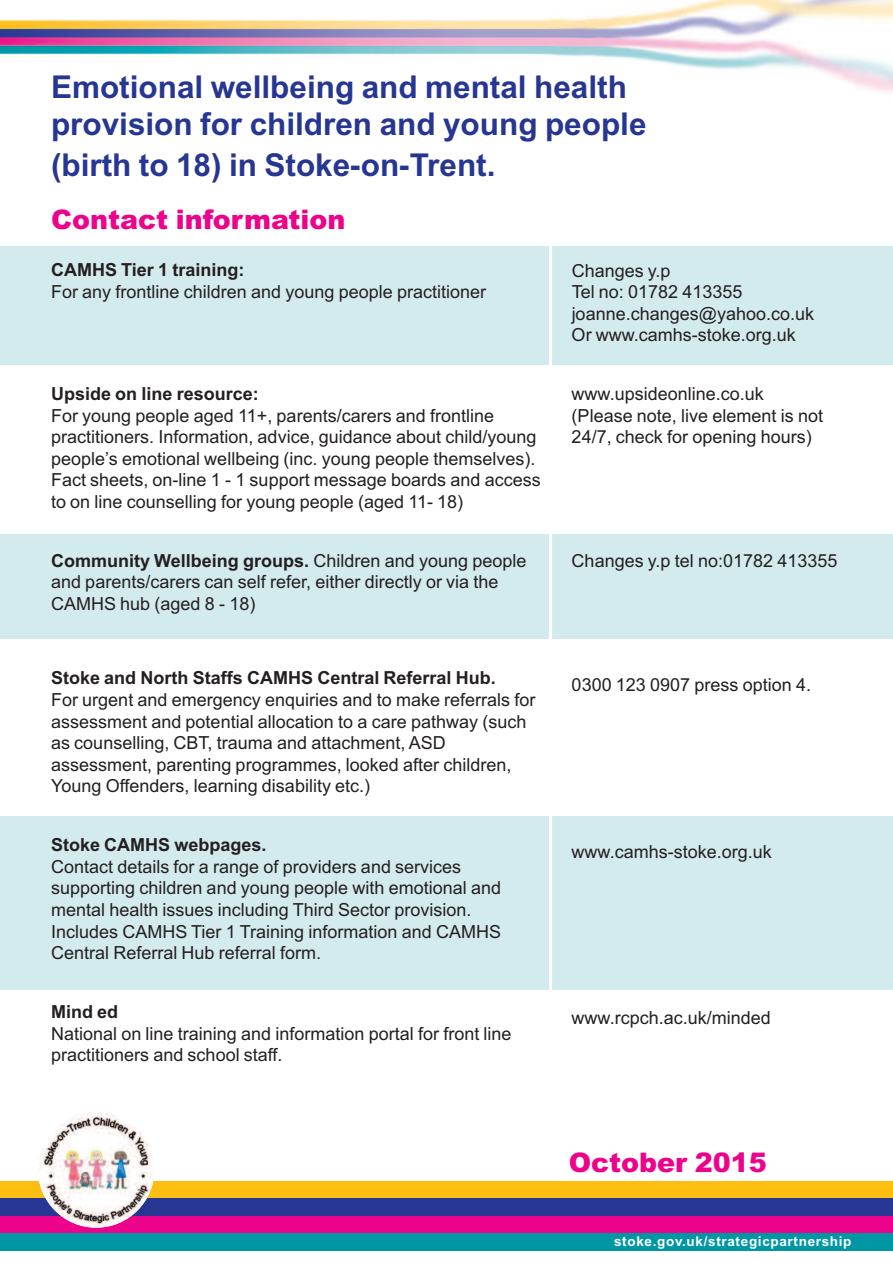
<style>
.page{position:relative;width:893px;height:1263px;background:#fff}
.page>*{position:absolute;margin:0;border:0;box-sizing:border-box;transform-origin:0 0}
.t1{font:700 31.5px/37.8px "Arial";color:#263692}
.t2{font:900 27px "Arial";color:#ed028c}
.t3{font:18px/21.6px "Arial";color:#231f20}
.t4{font:700 18px "Arial";color:#231f20}
.t5{font:700 13.5px "Arial";letter-spacing:.05em;color:#fff}
.s1{font-weight:700}
</style>
<div class="page">
<div style="left:0;top:246px;width:893px;height:118px;background:#d4ebee"></div>
<div style="left:0;top:534px;width:893px;height:104px;background:#d4ebee"></div>
<div style="left:0;top:816px;width:893px;height:173px;background:#d4ebee"></div>
<img style="left:0;top:0;width:893px;height:93px">
<div style="left:0;top:1181px;width:893px;height:17px;background:#fdbe12"></div>
<div style="left:0;top:1198px;width:893px;height:18px;background:#263692"></div>
<div style="left:0;top:1216px;width:893px;height:17px;background:#ed028c"></div>
<div style="left:0;top:1233px;width:893px;height:18px;background:#0097a4"></div>
<img style="left:38px;top:1111px;width:116px;height:117px;border-radius:50%">
<hr style="left:549px;top:228px;width:3px;height:902px;background:#fff">
<h1 class="t1" style="left:51px;top:68px;width:597px">Emotional wellbeing and mental health provision for children and young people</h1>
<h1 class="t1" style="left:51px;top:147px;width:446px">(birth to 18) in Stoke-on-Trent.</h1>
<h2 class="t2" style="left:51px;top:203px;width:296px">Contact information</h2>
<p class="t4" style="left:51px;top:260px;width:195px">CAMHS Tier 1 training:</p>
<p class="t3" style="left:51px;top:281px;width:437px">For any frontline children and young people practitioner</p>
<p class="t3" style="left:572px;top:260px;width:244px">Changes y.p<br>Tel no: 01782 413355 joanne.changes@yahoo.co.uk<br>Or www.camhs-stoke.org.uk</p>
<p class="t4" style="left:51px;top:383px;width:209px">Upside on line resource:</p>
<p class="t3" style="left:51px;top:405px;width:491px">For young people aged 11+, parents/carers and frontline practitioners. Information, advice, guidance about child/young people’s emotional wellbeing (inc. young people themselves).<br>Fact sheets, on-line 1 - 1 support message boards and access to on line counselling for young people (aged 11- 18)</p>
<p class="t3" style="left:51px;top:550px;width:477px"><span class="s1">Community Wellbeing groups.</span> Children and young people and parents/carers can self refer, either directly or via the<br>CAMHS hub (aged 8 - 18)</p>
<p class="t4" style="left:51px;top:668px;width:446px">Stoke and North Staffs CAMHS Central Referral Hub.</p>
<p class="t3" style="left:51px;top:689px;width:486px">For urgent and emergency enquiries and to make referrals for assessment and potential allocation to a care pathway (such as counselling, CBT, trauma and attachment, ASD assessment, parenting programmes, looked after children, Young Offenders, learning disability etc.)</p>
<p class="t4" style="left:51px;top:834px;width:217px">Stoke CAMHS webpages.</p>
<p class="t3" style="left:51px;top:856px;width:452px">Contact details for a range of providers and services supporting children and young people with emotional and mental health issues including Third Sector provision.<br>Includes CAMHS Tier 1 Training information and CAMHS Central Referral Hub referral form.</p>
<p class="t4" style="left:51px;top:1001px;width:69px">Mind ed</p>
<p class="t3" style="left:51px;top:1023px;width:462px">National on line training and information portal for front line practitioners and school staff.</p>
<p class="t3" style="left:572px;top:383px;width:253px">www.upsideonline.co.uk (Please note, live element is not<br>24/7, check for opening hours)</p>
<p class="t3" style="left:572px;top:550px;width:267px">Changes y.p tel no:01782 413355</p>
<p class="t3" style="left:572px;top:674px;width:241px">0300 123 0907 press option 4.</p>
<p class="t3" style="left:572px;top:840px;width:202px">www.camhs-stoke.org.uk</p>
<p class="t3" style="left:572px;top:1007px;width:201px">www.rcpch.ac.uk/minded</p>
<h2 class="t2" style="left:569px;top:1147px;width:200px">October 2015</h2>
<p class="t5" style="left:614px;top:1233px;width:239px">stoke.gov.uk/strategicpartnership</p>
</div>
